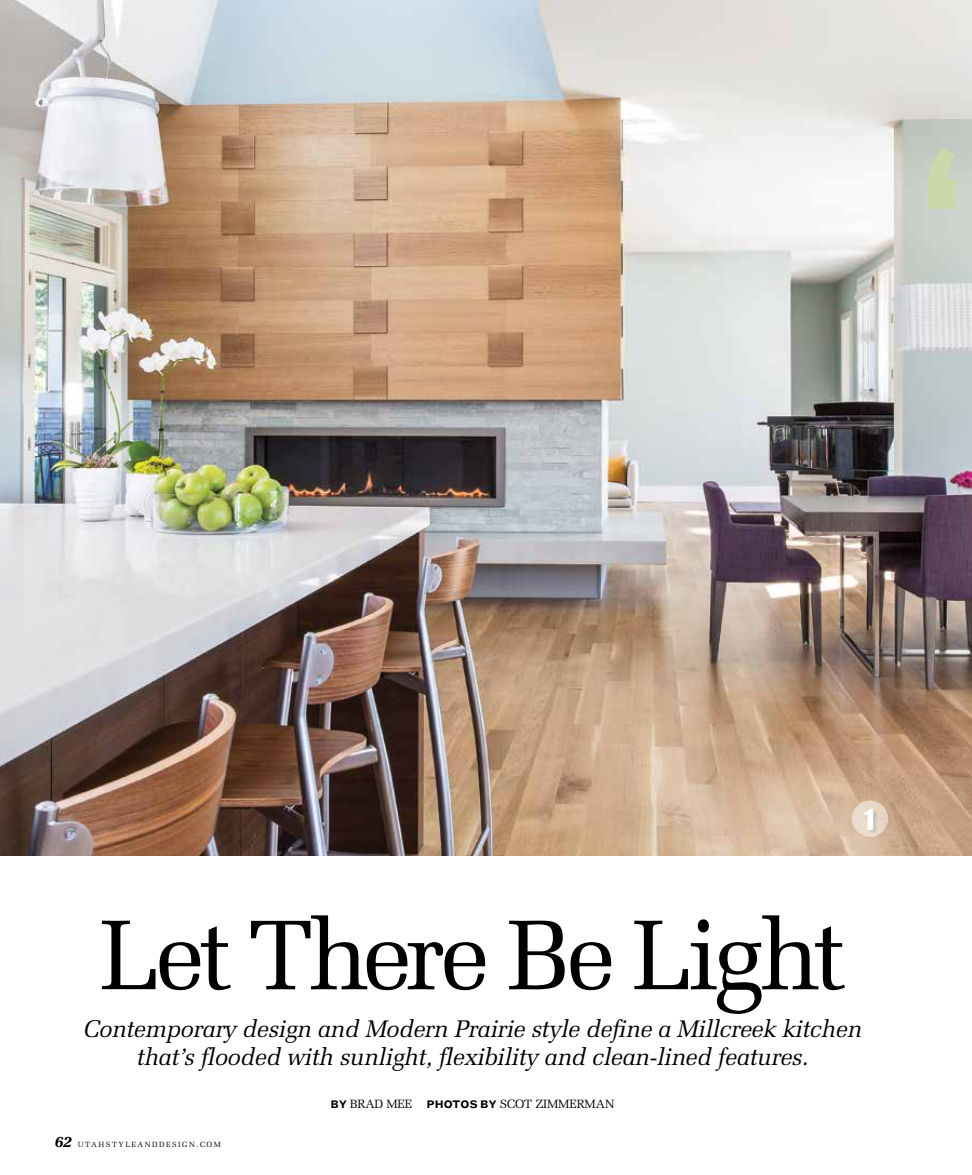
<style>
.page{position:relative;width:972px;height:1175px;background:#fff}
.page>*{position:absolute;margin:0;border:0;box-sizing:border-box;transform-origin:0 0}
.t1{font:700 202.8px "Grotesque";color:#ccd8ab}
.t2{font:99px "Melior";letter-spacing:-.055em;color:#000}
.t3{font:700 expanded 30.75px "Grotesque";color:#fff}
.t4{font:italic 24px/28.5px "Melior";letter-spacing:-.02em;color:#000;text-align:center}
.t5{font:12px "Melior";letter-spacing:-.01em;color:#000}
.t6{font:700 10.5px "Grotesque";letter-spacing:-.01em;color:#000}
.t7{font:7.5px "Melior";letter-spacing:.2em;color:#000}
.s1{font-family:"Utopia";font-weight:700;font-style:italic;font-size:15px}
.s2{font-family:"Grotesque";font-weight:700;font-size:10.5px}
.s3{font-family:"Melior";font-weight:400;font-size:12px}
</style>
<div class="page">
<img style="left:0;top:0;width:972px;height:855px">
<div style="left:852px;top:800px;width:36px;height:36px;background:#e9d9c9;border-radius:50%"></div>
<div style="left:863px;top:807px;width:16px;height:28px;background:#000;opacity:.15"></div>
<h1 class="t1" style="left:909px;top:103px;width:109px">“</h1>
<p class="t3" style="left:862px;top:800px;width:18px">1</p>
<h2 class="t2" style="left:99px;top:897px;width:749px">LET THERE BE LIGHT</h2>
<p class="t4" style="left:83px;top:1014px;width:780px">Contemporary design and Modern Prairie style define a Millcreek kitchen that’s flooded with sunlight, flexibility and clean-lined features.</p>
<p class="t7" style="left:54px;top:1139px;width:169px"><span class="s1">62</span> UTAHSTYLEANDDESIGN.COM</p>
<p class="t5" style="left:331px;top:1096px;width:66px"><span class="s2">BY</span> BRAD MEE</p>
<p class="t6" style="left:427px;top:1098px;width:83px">PHOTOS BY <span class="s3">SCOT</span></p>
<p class="t5" style="left:535px;top:1096px;width:18px">ZIMME</p>
<p class="t5" style="left:577px;top:1096px;width:19px">RMAN</p>
</div>
